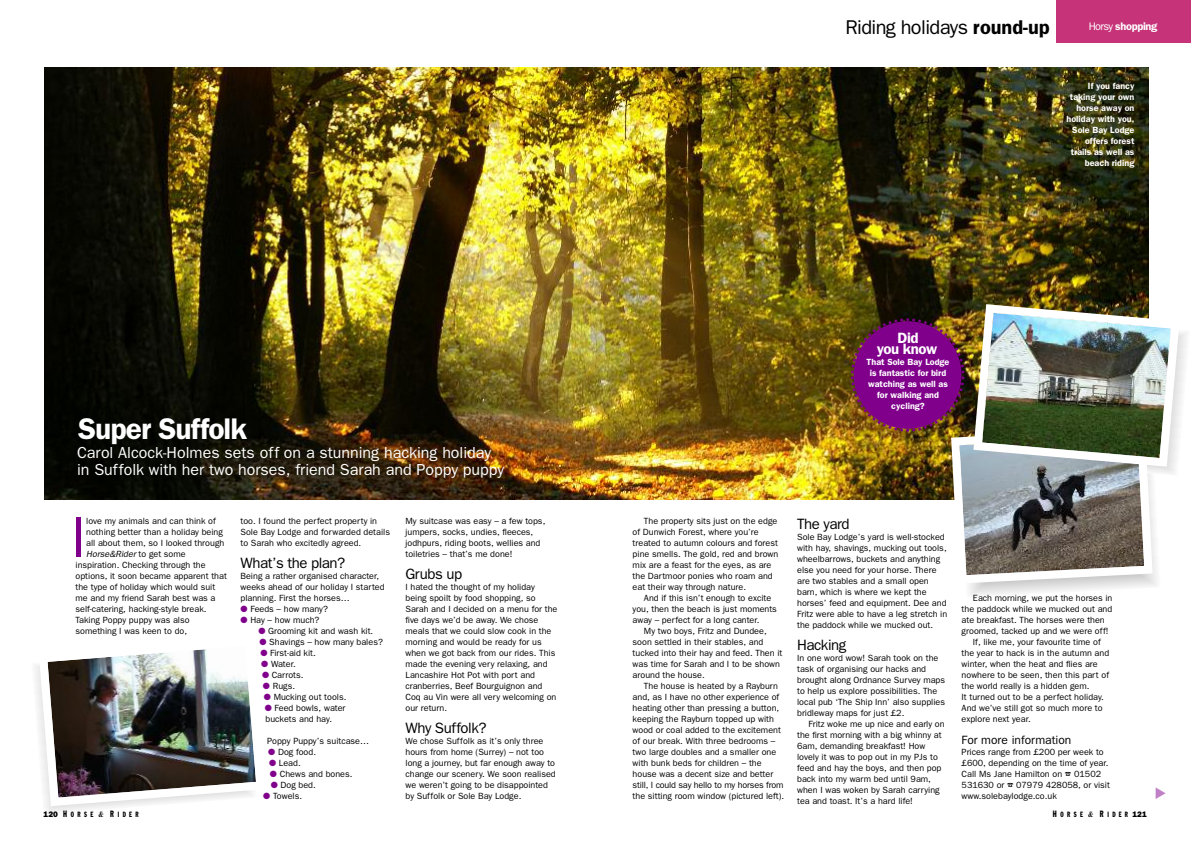
<style>
.page{position:relative;width:1191px;height:842px;background:#fff}
.page>*{position:absolute;margin:0;border:0;box-sizing:border-box;transform-origin:0 0}
.t1{font:57.1px "Franklin Gothic";color:#80008c}
.t2{font:600 30px "Franklin Gothic";letter-spacing:-.03em;color:#fff}
.t3{font:20px "Franklin Gothic";letter-spacing:-.03em;color:#000}
.t4{font:16px/17px "Franklin Gothic";color:#fff}
.t5{font:15px "Franklin Gothic";letter-spacing:-.03em;color:#000}
.t6{font:600 15px/11px "Franklin Gothic";letter-spacing:-.03em;color:#fff;text-align:center}
.t7{font:12px "Franklin Gothic";color:#000}
.t8{font:600 11px "Franklin Gothic";letter-spacing:-.025em;color:#fff}
.t9{font:9px/11px "Franklin Gothic";color:#000}
.t10{font:600 9px/11px "Franklin Gothic";color:#fff;text-align:right}
.t11{font:italic 9px "Franklin Gothic";color:#000}
.t12{font:condensed 7.5px "Franklin Gothic";letter-spacing:.595em;color:#000;scale:.75 1}
.s1{font-style:normal}
.s2{font-weight:800;font-stretch:normal;font-size:8px}
.s3{font-size:9px}
.s4{font-family:"Bodoni";font-weight:700;font-style:italic;font-stretch:normal;font-size:8.5px}
.s5{color:#80008c}
.s6{font-weight:600}
.s7{font-weight:400}
</style>
<div class="page">
<img style="left:44px;top:68px;width:1104px;height:432px">
<div style="left:1055px;top:0;width:136px;height:43px;background:#c63379"></div>
<img style="left:35px;top:649px;width:221px;height:161px">
<img style="left:849px;top:300px;width:338px;height:296px">
<h2 class="t2" style="left:78px;top:411px;width:171px">Super Suffolk</h2>
<h3 class="t4" style="left:77px;top:444px;width:428px">Carol Alcock-Holmes sets off on a stunning hacking holiday in Suffolk with her two horses, friend Sarah and Poppy puppy</h3>
<h1 class="t1" style="left:71px;top:504px;width:16px">I</h1>
<p class="t9" style="left:86px;top:515px;width:131px">love my animals and can think of</p>
<p class="t9" style="left:86px;top:526px;width:138px">nothing better than a holiday being</p>
<p class="t9" style="left:86px;top:537px;width:140px">all about them, so I looked through</p>
<p class="t11" style="left:86px;top:549px;width:101px">Horse&amp;Rider <span class="s1">to get some</span></p>
<p class="t9" style="left:76px;top:559px;width:132px">inspiration. Checking through the</p>
<p class="t9" style="left:76px;top:570px;width:153px">options, it soon became apparent that</p>
<p class="t9" style="left:76px;top:581px;width:141px">the type of holiday which would suit</p>
<p class="t9" style="left:76px;top:592px;width:141px">me and my friend Sarah best was a</p>
<p class="t9" style="left:76px;top:603px;width:132px">self-catering, hacking-style break.</p>
<p class="t9" style="left:76px;top:614px;width:116px">Taking Poppy puppy was also</p>
<p class="t9" style="left:76px;top:625px;width:113px">something I was keen to do,</p>
<p class="t12" style="left:44px;top:811px;width:128px"><span class="s2">120</span><span class="s3">H</span>ORSE <span class="s4">&amp;</span> <span class="s3">R</span> IDER</p>
<p class="t9" style="left:240px;top:515px;width:151px">too. I found the perfect property in<br>Sole Bay Lodge and forwarded details to Sarah who excitedly agreed.</p>
<h3 class="t5" style="left:240px;top:554px;width:106px">What’s the plan?</h3>
<p class="t9" style="left:240px;top:570px;width:146px">Being a rather organised character, weeks ahead of our holiday I started planning. First the horses…</p>
<p class="t9" style="left:240px;top:603px;width:89px"><span class="s5">●</span> Feeds – how many?</p>
<p class="t9" style="left:240px;top:614px;width:80px"><span class="s5">●</span> Hay – how much?</p>
<p class="t9" style="left:259px;top:625px;width:116px"><span class="s5">●</span> Grooming kit and wash kit.</p>
<p class="t9" style="left:259px;top:636px;width:125px"><span class="s5">●</span> Shavings – how many bales?</p>
<p class="t9" style="left:260px;top:647px;width:57px"><span class="s5">●</span> First-aid kit.</p>
<p class="t9" style="left:261px;top:658px;width:36px"><span class="s5">●</span> Water.</p>
<p class="t9" style="left:262px;top:669px;width:43px"><span class="s5">●</span> Carrots.</p>
<p class="t9" style="left:263px;top:680px;width:34px"><span class="s5">●</span> Rugs.</p>
<p class="t9" style="left:264px;top:691px;width:84px"><span class="s5">●</span> Mucking out tools.</p>
<p class="t9" style="left:265px;top:702px;width:82px"><span class="s5">●</span> Feed bowls, water buckets and hay.</p>
<p class="t9" style="left:267px;top:735px;width:103px">Poppy Puppy’s suitcase…</p>
<p class="t9" style="left:268px;top:746px;width:49px"><span class="s5">●</span> Dog food.</p>
<p class="t9" style="left:269px;top:757px;width:33px"><span class="s5">●</span> Lead.</p>
<p class="t9" style="left:270px;top:768px;width:84px"><span class="s5">●</span> Chews and bones.</p>
<p class="t9" style="left:271px;top:779px;width:47px"><span class="s5">●</span> Dog bed.</p>
<p class="t9" style="left:263px;top:790px;width:40px"><span class="s5">●</span> Towels.</p>
<p class="t9" style="left:405px;top:515px;width:141px">My suitcase was easy – a few tops, jumpers, socks, undies, fleeces, jodhpurs, riding boots, wellies and toiletries – that’s me done!</p>
<h3 class="t5" style="left:405px;top:565px;width:58px">Grubs up</h3>
<p class="t9" style="left:405px;top:581px;width:153px">I hated the thought of my holiday being spoilt by food shopping, so<br>Sarah and I decided on a menu for the five days we’d be away. We chose meals that we could slow cook in the morning and would be ready for us when we got back from our rides. This made the evening very relaxing, and<br>Lancashire Hot Pot with port and cranberries, Beef Bourguignon and<br>Coq au Vin were all very welcoming on our return.</p>
<h3 class="t5" style="left:405px;top:719px;width:83px">Why Suffolk?</h3>
<p class="t9" style="left:405px;top:735px;width:152px">We chose Suffolk as it’s only three hours from home (Surrey) – not too long a journey, but far enough away to change our scenery. We soon realised we weren’t going to be disappointed by Suffolk or Sole Bay Lodge.</p>
<h3 class="t3" style="left:845px;top:15px;width:206px">Riding holidays <span class="s6">round-up</span></h3>
<p class="t8" style="left:1088px;top:20px;width:70px"><span class="s7">Horsy</span> shopping</p>
<p class="t10" style="left:1066px;top:81px;width:69px">If you fancy taking your own horse away on holiday with you,<br>Sole Bay Lodge offers forest trails as well as beach riding</p>
<h3 class="t6" style="left:876px;top:333px;width:62px">Did<br>you know</h3>
<p class="t10" style="left:866px;top:357px;width:84px;text-align:center">That Sole Bay Lodge is fantastic for bird watching as well as for walking and cycling?</p>
<p class="t9" style="left:632px;top:516px;width:147px;text-indent:11px">The property sits just on the edge of Dunwich Forest, where you’re treated to autumn colours and forest pine smells. The gold, red and brown mix are a feast for the eyes, as are the Dartmoor ponies who roam and eat their way through nature.</p>
<p class="t9" style="left:632px;top:593px;width:146px;text-indent:11px">And if this isn’t enough to excite you, then the beach is just moments away – perfect for a long canter.</p>
<p class="t9" style="left:632px;top:626px;width:151px;text-indent:11px">My two boys, Fritz and Dundee, soon settled in their stables, and tucked into their hay and feed. Then it was time for Sarah and I to be shown around the house.</p>
<p class="t9" style="left:632px;top:681px;width:153px;text-indent:11px">The house is heated by a Rayburn and, as I have no other experience of heating other than pressing a button, keeping the Rayburn topped up with wood or coal added to the excitement of our break. With three bedrooms – two large doubles and a smaller one with bunk beds for children – the house was a decent size and better still, I could say hello to my horses from the sitting room window (pictured left).</p>
<h3 class="t5" style="left:797px;top:514px;width:54px">The yard</h3>
<p class="t9" style="left:797px;top:531px;width:152px">Sole Bay Lodge’s yard is well-stocked with hay, shavings, mucking out tools, wheelbarrows, buckets and anything else you need for your horse. There are two stables and a small open barn, which is where we kept the horses’ feed and equipment. Dee and Fritz were able to have a leg stretch in the paddock while we mucked out.</p>
<h3 class="t5" style="left:797px;top:635px;width:51px">Hacking</h3>
<p class="t9" style="left:797px;top:652px;width:149px">In one word wow! Sarah took on the task of organising our hacks and brought along Ordnance Survey maps to help us explore possibilities. The local pub ‘The Ship Inn’ also supplies bridleway maps for just £2.</p>
<p class="t9" style="left:797px;top:718px;width:149px;text-indent:11px">Fritz woke me up nice and early on the first morning with a big whinny at<br>6am, demanding breakfast! How lovely it was to pop out in my PJs to feed and hay the boys, and then pop back into my warm bed until 9am, when I was woken by Sarah carrying tea and toast. It’s a hard life!</p>
<p class="t9" style="left:973px;top:593px;width:141px">Each morning, we put the horses in</p>
<p class="t9" style="left:961px;top:604px;width:152px">the paddock while we mucked out and</p>
<p class="t9" style="left:961px;top:615px;width:145px">ate breakfast. The horses were then</p>
<p class="t9" style="left:961px;top:626px;width:148px">groomed, tacked up and we were off!</p>
<p class="t9" style="left:973px;top:637px;width:129px">If, like me, your favourite time of</p>
<p class="t9" style="left:961px;top:648px;width:149px">the year to hack is in the autumn and</p>
<p class="t9" style="left:961px;top:659px;width:138px">winter, when the heat and flies are</p>
<p class="t9" style="left:961px;top:670px;width:149px">nowhere to be seen, then this part of</p>
<p class="t9" style="left:961px;top:681px;width:129px">the world really is a hidden gem.</p>
<p class="t9" style="left:961px;top:692px;width:144px">It turned out to be a perfect holiday.</p>
<p class="t9" style="left:961px;top:703px;width:143px">And we’ve still got so much more to</p>
<p class="t9" style="left:961px;top:714px;width:71px">explore next year.</p>
<h3 class="t7" style="left:961px;top:733px;width:111px">For more information</h3>
<p class="t9" style="left:961px;top:747px;width:150px">Prices range from £200 per week to £600, depending on the time of year.<br>Call Ms Jane Hamilton on ☎ 01502<br>531630 or ☎ 07979 428058, or visit www.solebaylodge.co.uk</p>
<p class="t12" style="left:1052px;top:811px;width:127px"><span class="s3">H</span>ORSE <span class="s4">&amp;</span> <span class="s3">R</span> IDER <span class="s2">121</span></p>
</div>
